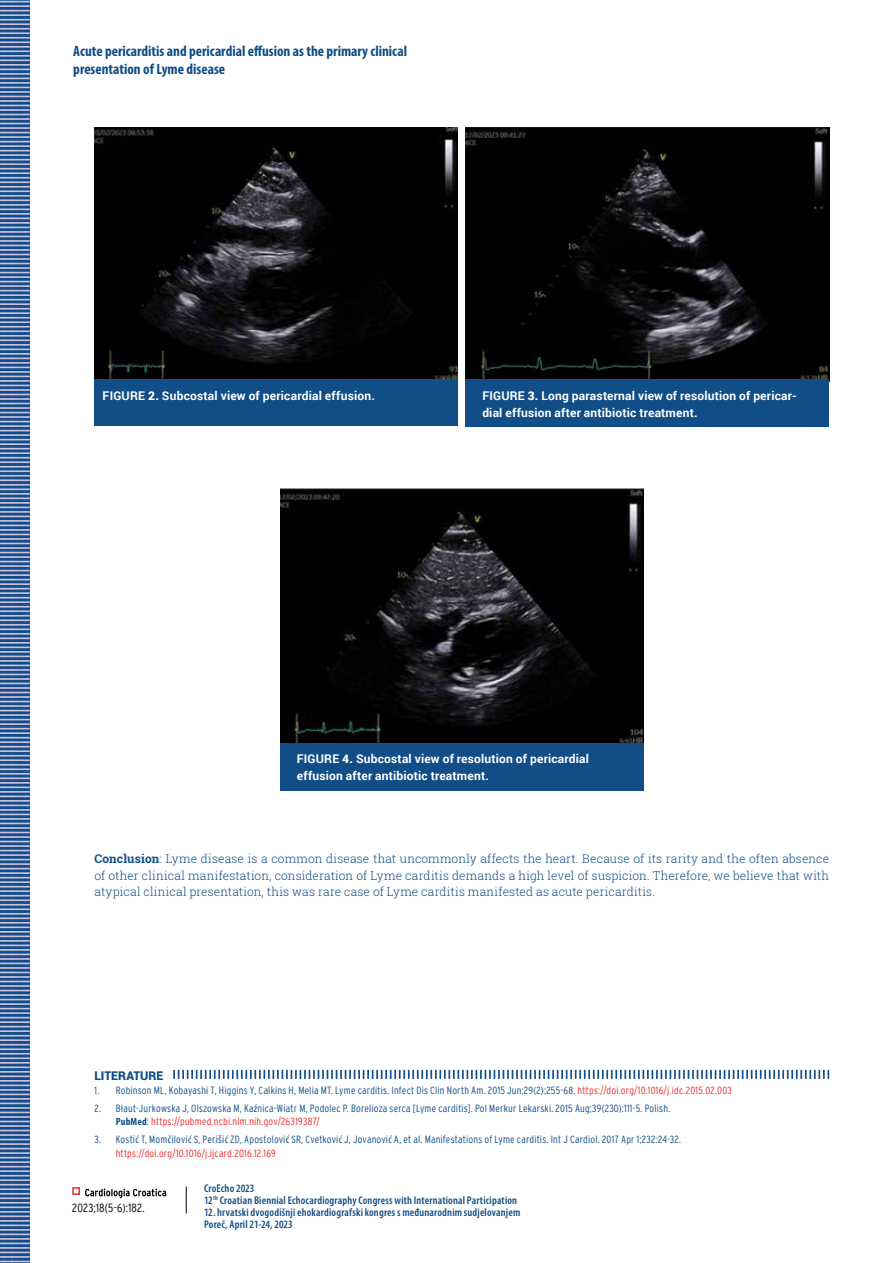
<style>
.page{position:relative;width:893px;height:1263px;background:#fff}
.page>*{position:absolute;margin:0;border:0;box-sizing:border-box;transform-origin:0 0}
.t1{font:700 condensed 15px/18px "Myriad Pro";color:#114d86}
.t2{font:300 12px/16.5px "Roboto Slab";letter-spacing:.01em;color:#114d86;text-align:justify}
.t3{font:700 12px/16.5px "Roboto";letter-spacing:.015em;color:#fff}
.t4{font:300 condensed 12px "Interstate";letter-spacing:.02em;color:#000}
.t5{font:900 12px "Roboto";letter-spacing:.005em;color:#114d86}
.t6{font:600 condensed 11.25px/12px "Myriad Pro";letter-spacing:.015em;color:#114d86}
.t7{font:300 condensed 10.5px/13.5px "Interstate";letter-spacing:.02em;color:#114d86}
.s1{font-weight:900}
.s2{font-weight:700}
.s3{color:#ee292a}
.s4{font-family:"Myriad Pro";font-weight:400;font-size:11.25px}
.s5{font-family:"Myriad Pro";font-weight:700}
</style>
<div class="page">
<svg style="left:85px;top:1188px;width:81px;height:10px"></svg>
<div style="left:72px;top:1187px;width:8px;height:8px;border:2px solid #ee292a"></div>
<svg style="left:186px;top:1187px;width:1px;height:26px"></svg>
<svg style="left:173px;top:1070px;width:656px;height:9px"></svg>
<img style="left:94px;top:128px;width:364px;height:252px">
<img style="left:466px;top:128px;width:363px;height:252px">
<div style="left:94px;top:380px;width:364px;height:46px;background:#114d86"></div>
<div style="left:466px;top:380px;width:363px;height:47px;background:#114d86"></div>
<img style="left:280px;top:488px;width:363px;height:255px">
<div style="left:280px;top:743px;width:364px;height:47px;background:#114d86"></div>
<svg style="left:0;top:0;width:30px;height:1263px;background:#5877a7"></svg>
<h1 class="t1" style="left:73px;top:42px;width:335px">Acute pericarditis and pericardial effusion as the primary clinical presentation of Lyme disease</h1>
<p class="t3" style="left:103px;top:387px;width:274px">Figure <span class="s1">2.</span> Subcostal view of pericardial effusion.</p>
<p class="t3" style="left:482px;top:387px;width:316px">Figure <span class="s1">3.</span> Long parasternal view of resolution of pericar&shy;dial effusion after antibiotic treatment.</p>
<p class="t3" style="left:297px;top:750px;width:294px">Figure <span class="s1">4.</span> Subcostal view of resolution of pericardial effusion after antibiotic treatment.</p>
<p class="t2" style="left:94px;top:850px;width:736px"><span class="s2">Conclusion</span>: Lyme disease is a common disease that uncommonly affects the heart. Because of its rarity and the often absence of other clinical manifestation, consideration of Lyme carditis demands a high level of suspicion. Therefore, we believe that with atypical clinical presentation, this was rare case of Lyme carditis manifested as acute pericarditis.</p>
<p class="t5" style="left:94px;top:1067px;width:70px">LITERATURE</p>
<p class="t7" style="left:94px;top:1083px;width:639px">1. Robinson ML, Kobayashi T, Higgins Y, Calkins H, Melia MT. Lyme carditis. Infect Dis Clin North Am. 2015 Jun;29(2):255-68. <span class="s3">https://doi.org/10.1016/j.idc.2015.02.003</span></p>
<p class="t7" style="left:116px;top:1101px;width:556px;text-indent:-21px">2. Błaut-Jurkowska J, Olszowska M, Ka<span class="s4">ź</span>nica-Wiatr M, Podolec P. Borelioza serca [Lyme carditis]. Pol Merkur Lekarski. 2015 Aug;39(230):111-5. Polish.<br><span class="s5">PubMed</span>: <span class="s3">https://pubmed.ncbi.nlm.nih.gov/26319387/</span></p>
<p class="t7" style="left:116px;top:1133px;width:567px;text-indent:-21px">3. Kosti<span class="s4">ć</span> T, Mom<span class="s4">č</span>ilovi<span class="s4">ć</span> S, Periši<span class="s4">ć</span> ZD, Apostolovi<span class="s4">ć</span> SR, Cvetkovi<span class="s4">ć</span> J, Jovanovi<span class="s4">ć</span> A, et al. Manifestations of Lyme carditis. Int J Cardiol. 2017 Apr 1;232:24-32. <span class="s3">https://doi.org/10.1016/j.ijcard.2016.12.169</span></p>
<p class="t4" style="left:72px;top:1201px;width:74px">2023;18(5-6):182.</p>
<p class="t6" style="left:204px;top:1182px;width:315px">CroEcho 2023<br>12<sup>th</sup> Croatian Biennial Echocardiography Congress with International Participation</p>
<p class="t6" style="left:204px;top:1206px;width:318px">12. hrvatski dvogodišnji ehokardiografski kongres s međunarodnim sudjelovanjem<br>Poreč, April 21-24, 2023</p>
</div>
